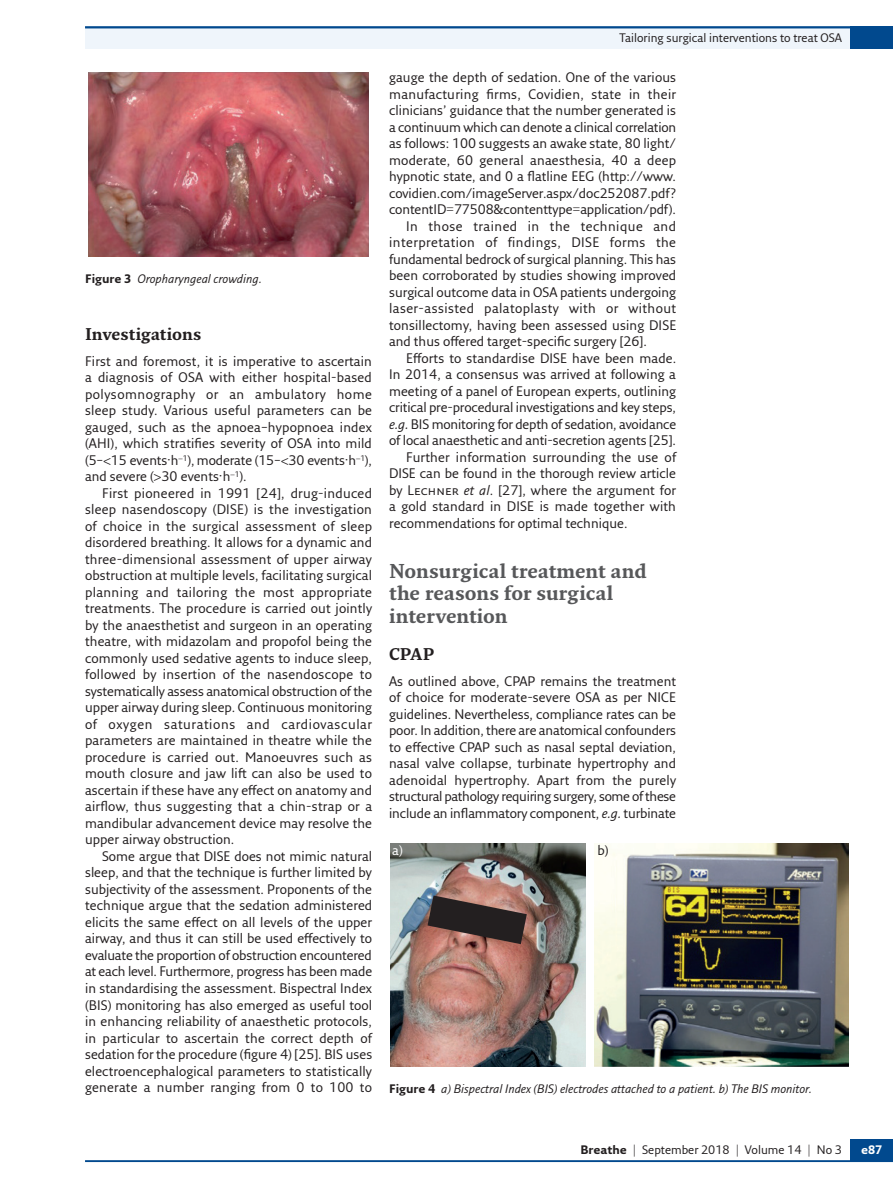
<style>
.page{position:relative;width:893px;height:1191px;background:#fff}
.page>*{position:absolute;margin:0;border:0;box-sizing:border-box;transform-origin:0 0}
.t1{font:700 19.5px/22.5px "Fresco Std";letter-spacing:-.005em;color:#57585a}
.t2{font:700 16.5px "Fresco Std";color:#231f20}
.t3{font:13.5px/16.5px "Fresco Sans Pro";letter-spacing:.005em;color:#231f20;text-align:justify}
.t4{font:13.5px "Fresco Sans Pro";letter-spacing:.03em;color:#231f20}
.t5{font:13.5px "Fresco Sans Pro";letter-spacing:.035em;color:#231f20}
.t6{font:13.5px "Fresco Sans Pro";color:#fff}
.t7{font:italic 12px "Fresco Sans Pro";color:#231f20}
.t8{font:12px "Fresco Sans Pro";color:#231f20}
.t9{font:700 12px "Fresco Sans Pro";color:#fff}
.s1{font-weight:700;font-style:normal}
.s2{font-style:italic}
.s3{font-weight:700}
</style>
<div class="page">
<div style="left:85px;top:26px;width:808px;height:23px;background:#eff5fb"></div>
<hr style="left:85px;top:1160px;width:808px;height:2px;background:#01498e">
<div style="left:850px;top:1138px;width:43px;height:23px;background:#01498e"></div>
<hr style="left:85px;top:26px;width:808px;height:2px;background:#01498e">
<div style="left:850px;top:26px;width:43px;height:23px;background:#01498e"></div>
<img style="left:88px;top:72px;width:281px;height:185px">
<img style="left:391px;top:843px;width:194px;height:223px">
<svg style="left:428px;top:895px;width:99px;height:49px;background:#5e4642"></svg>
<img style="left:594px;top:843px;width:255px;height:223px">
<p class="t7" style="left:85px;top:271px;width:178px"><span class="s1">Figure 3</span> Oropharyngeal crowding.</p>
<p class="t2" style="left:85px;top:324px;width:118px">Investigations</p>
<p class="t3" style="left:85px;top:352px;width:289px">First and foremost, it is imperative to ascertain a diagnosis of OSA with either hospital-based polysomnography or an ambulatory home sleep study. Various useful parameters can be gauged, such as the apnoea–hypopnoea index (AHI), which stratifies severity of OSA into mild (5– 15 events·h−<sup>1</sup>), moderate (15– 30 events·h−<sup>1</sup>), and severe ( 30 events·h−<sup>1</sup>).</p>
<p class="t3" style="left:85px;top:484px;width:289px;text-indent:17px">First pioneered in 1991 [24], drug-induced sleep nasendoscopy (DISE) is the investigation of choice in the surgical assessment of sleep disordered breathing. It allows for a dynamic and three-dimensional assessment of upper airway obstruction at multiple levels, facilitating surgical planning and tailoring the most appropriate treatments. The procedure is carried out jointly by the anaesthetist and surgeon in an operating theatre, with midazolam and propofol being the commonly used sedative agents to induce sleep, followed by insertion of the nasendoscope to systematically assess anatomical obstruction of the upper airway during sleep. Continuous monitoring of oxygen saturations and cardiovascular parameters are maintained in theatre while the procedure is carried out. Manoeuvres such as mouth closure and jaw lift can also be used to ascertain if these have any effect on anatomy and airflow, thus suggesting that a chin-strap or a mandibular advancement device may resolve the upper airway obstruction.</p>
<p class="t3" style="left:85px;top:847px;width:289px;text-indent:17px">Some argue that DISE does not mimic natural sleep, and that the technique is further limited by subjectivity of the assessment. Proponents of the technique argue that the sedation administered elicits the same effect on all levels of the upper airway, and thus it can still be used effectively to evaluate the proportion of obstruction encountered at each level. Furthermore, progress has been made in standardising the assessment. Bispectral Index (BIS) monitoring has also emerged as useful tool in enhancing reliability of anaesthetic protocols, in particular to ascertain the correct depth of sedation for the procedure (figure 4) [25]. BIS uses electroencephalogical parameters to statistically generate a number ranging from 0 to 100 to</p>
<p class="t8" style="left:619px;top:30px;width:224px">Tailoring surgical interventions to treat OSA</p>
<p class="t3" style="left:389px;top:69px;width:289px">gauge the depth of sedation. One of the various</p>
<p class="t3" style="left:389px;top:85px;width:289px">manufacturing firms, Covidien, state in their</p>
<p class="t3" style="left:389px;top:102px;width:289px">clinicians’ guidance that the number generated is</p>
<p class="t3" style="left:389px;top:118px;width:289px">a continuum which can denote a clinical correlation</p>
<p class="t3" style="left:389px;top:135px;width:289px">as follows: 100 suggests an awake state, 80 light/</p>
<p class="t3" style="left:389px;top:151px;width:289px">moderate, 60 general anaesthesia, 40 a deep</p>
<p class="t3" style="left:389px;top:168px;width:288px">hypnotic state, and 0 a flatline EEG (http://www.</p>
<p class="t3" style="left:389px;top:184px;width:288px">covidien.com/imageServer.aspx/doc252087.pdf?</p>
<p class="t3" style="left:389px;top:201px;width:288px">contentID=77508&amp;contenttype=application/pdf).</p>
<p class="t5" style="left:406px;top:218px;width:272px">In those trained in the technique and</p>
<p class="t4" style="left:389px;top:234px;width:288px">interpretation of findings, DISE forms the</p>
<p class="t3" style="left:389px;top:250px;width:289px">fundamental bedrock of surgical planning. This has</p>
<p class="t3" style="left:389px;top:267px;width:289px">been corroborated by studies showing improved</p>
<p class="t3" style="left:389px;top:283px;width:289px">surgical outcome data in OSA patients undergoing</p>
<p class="t4" style="left:389px;top:300px;width:289px">laser-assisted palatoplasty with or without</p>
<p class="t3" style="left:389px;top:316px;width:289px">tonsillectomy, having been assessed using DISE</p>
<p class="t3" style="left:389px;top:333px;width:259px">and thus offered target-specific surgery [26].</p>
<p class="t3" style="left:406px;top:349px;width:272px">Efforts to standardise DISE have been made.</p>
<p class="t3" style="left:389px;top:366px;width:288px">In 2014, a consensus was arrived at following a</p>
<p class="t3" style="left:389px;top:382px;width:288px">meeting of a panel of European experts, outlining</p>
<p class="t3" style="left:389px;top:399px;width:288px">critical pre-procedural investigations and key steps,</p>
<p class="t3" style="left:389px;top:415px;width:289px"><span class="s2">e.g.</span> BIS monitoring for depth of sedation, avoidance</p>
<p class="t3" style="left:389px;top:432px;width:288px">of local anaesthetic and anti-secretion agents [25].</p>
<p class="t3" style="left:406px;top:448px;width:272px">Further information surrounding the use of</p>
<p class="t3" style="left:389px;top:465px;width:288px">DISE can be found in the thorough review article</p>
<p class="t3" style="left:389px;top:481px;width:288px">by Lechner <span class="s2">et al</span>. [27], where the argument for</p>
<p class="t3" style="left:389px;top:498px;width:288px">a gold standard in DISE is made together with</p>
<p class="t3" style="left:389px;top:514px;width:240px">recommendations for optimal technique.</p>
<h1 class="t1" style="left:389px;top:559px;width:259px">Nonsurgical treatment and the reasons for surgical intervention</h1>
<p class="t2" style="left:389px;top:644px;width:47px">CPAP</p>
<p class="t3" style="left:389px;top:672px;width:289px">As outlined above, CPAP remains the treatment of choice for moderate-severe OSA as per NICE guidelines. Nevertheless, compliance rates can be poor. In addition, there are anatomical confounders to effective CPAP such as nasal septal deviation, nasal valve collapse, turbinate hypertrophy and adenoidal hypertrophy. Apart from the purely structural pathology requiring surgery, some of these include an inflammatory component, <span class="s2">e.g.</span> turbinate</p>
<p class="t6" style="left:392px;top:841px;width:12px">a)</p>
<p class="t3" style="left:597px;top:841px;width:13px">b)</p>
<p class="t7" style="left:389px;top:1081px;width:424px"><span class="s1">Figure 4</span> a) Bispectral Index (BIS) electrodes attached to a patient. b) The BIS monitor.</p>
<p class="t8" style="left:580px;top:1142px;width:263px"><span class="s3">Breathe</span> | September 2018 | Volume 14 | No 3</p>
<p class="t9" style="left:861px;top:1142px;width:23px">e87</p>
</div>
